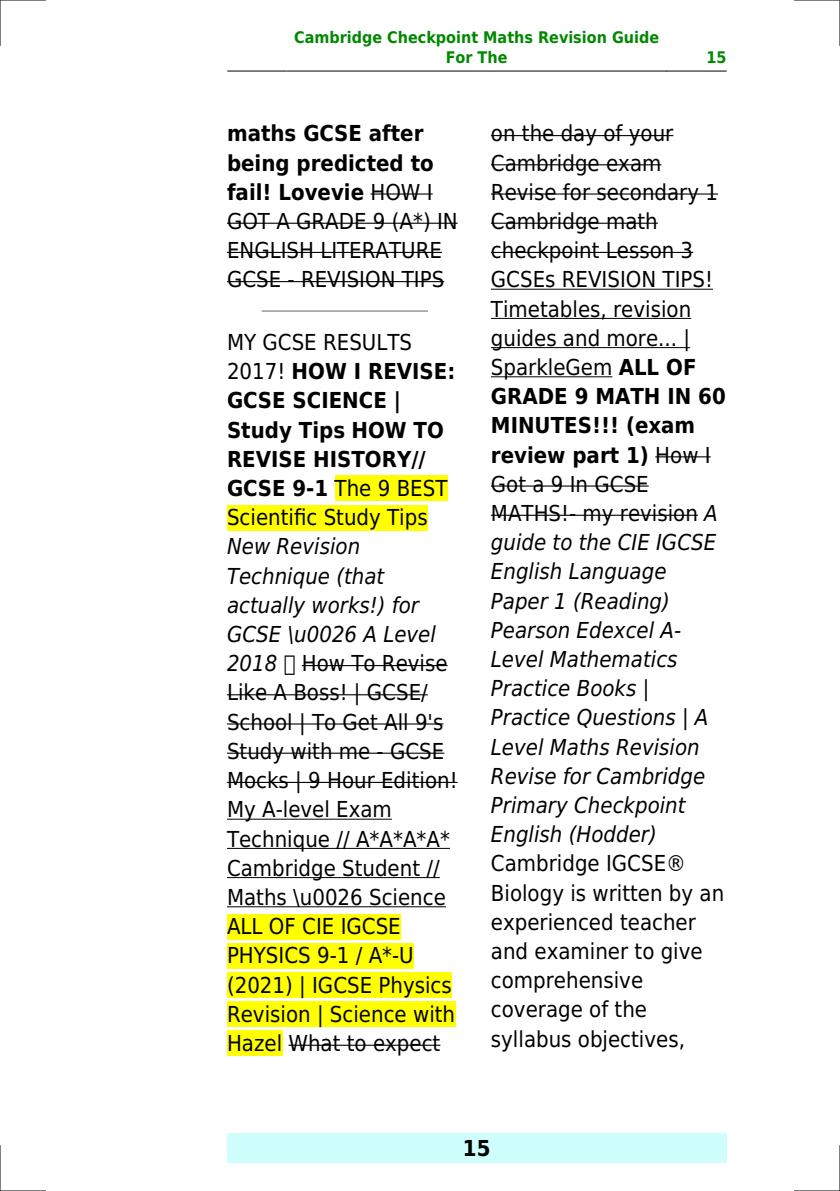
<style>
.page{position:relative;width:840px;height:1191px;background:#fff}
.page>*{position:absolute;margin:0;border:0;box-sizing:border-box;transform-origin:0 0}
.t1{font:22px/29.2px "DejaVu Sans Condensed";color:#000}
.t2{font:italic 22px/29.2px "DejaVu Sans Condensed";color:#000}
.t3{font:700 22px/29.2px "DejaVu Sans Condensed";color:#000}
.t4{font:700 16px/19.2px "DejaVu Sans Condensed";color:#080;text-align:center}
.s1{font-weight:700}
.s2{font-weight:400}
.s3{font-style:italic}
.s4{font-style:normal}
.s5{font-weight:700;font-style:normal}
</style>
<div class="page">
<hr style="left:227px;top:71px;width:59px;height:1px;background:#000">
<hr style="left:287px;top:71px;width:378px;height:1px;background:#000">
<hr style="left:666px;top:71px;width:59px;height:1px;background:#000">
<div style="left:227px;top:1133px;width:499px;height:29px;background:#cffffc"></div>
<hr style="left:370px;top:193px;width:62px;height:2px;background:#000">
<hr style="left:227px;top:223px;width:230px;height:1px;background:#000">
<hr style="left:227px;top:252px;width:215px;height:1px;background:#000">
<hr style="left:227px;top:281px;width:217px;height:1px;background:#000">
<hr style="left:262px;top:310px;width:165px;height:2px;background:#999">
<div style="left:334px;top:475px;width:113px;height:26px;background:#ff0"></div>
<div style="left:227px;top:505px;width:200px;height:25px;background:#ff0"></div>
<hr style="left:302px;top:665px;width:145px;height:1px;background:#000">
<hr style="left:227px;top:694px;width:200px;height:1px;background:#000">
<hr style="left:227px;top:723px;width:216px;height:1px;background:#000">
<hr style="left:227px;top:752px;width:217px;height:1px;background:#000">
<hr style="left:227px;top:782px;width:230px;height:1px;background:#000">
<hr style="left:227px;top:818px;width:164px;height:1px;background:#000">
<hr style="left:227px;top:848px;width:222px;height:1px;background:#000">
<hr style="left:227px;top:877px;width:212px;height:1px;background:#000">
<hr style="left:227px;top:906px;width:218px;height:1px;background:#000">
<div style="left:227px;top:913px;width:173px;height:26px;background:#ff0"></div>
<div style="left:227px;top:943px;width:186px;height:25px;background:#ff0"></div>
<div style="left:227px;top:972px;width:224px;height:25px;background:#ff0"></div>
<div style="left:227px;top:1001px;width:228px;height:26px;background:#ff0"></div>
<div style="left:227px;top:1030px;width:55px;height:26px;background:#ff0"></div>
<hr style="left:288px;top:1044px;width:152px;height:1px;background:#000">
<hr style="left:490px;top:135px;width:183px;height:1px;background:#000">
<hr style="left:490px;top:164px;width:171px;height:1px;background:#000">
<hr style="left:490px;top:193px;width:227px;height:2px;background:#000">
<hr style="left:490px;top:223px;width:167px;height:1px;background:#000">
<hr style="left:490px;top:252px;width:202px;height:1px;background:#000">
<hr style="left:490px;top:289px;width:222px;height:1px;background:#000">
<hr style="left:490px;top:318px;width:200px;height:1px;background:#000">
<hr style="left:490px;top:347px;width:199px;height:1px;background:#000">
<hr style="left:490px;top:376px;width:122px;height:1px;background:#000">
<hr style="left:655px;top:456px;width:55px;height:1px;background:#000">
<hr style="left:490px;top:485px;width:158px;height:1px;background:#000">
<hr style="left:490px;top:515px;width:207px;height:1px;background:#000">
<hr style="left:0;top:0;width:45px;height:1px;background:#000">
<hr style="left:794px;top:0;width:45px;height:1px;background:#000">
<hr style="left:0;top:1190px;width:45px;height:1px;background:#000">
<hr style="left:794px;top:1190px;width:45px;height:1px;background:#000">
<hr style="left:0;top:0;width:1px;height:45px;background:#000">
<hr style="left:0;top:1145px;width:1px;height:46px;background:#000">
<hr style="left:839px;top:0;width:1px;height:45px;background:#000">
<hr style="left:839px;top:1145px;width:1px;height:46px;background:#000">
<p class="t4" style="left:294px;top:28px;width:366px">Cambridge Checkpoint Maths Revision Guide<br>For The</p>
<p class="t4" style="left:706px;top:48px;width:22px">15</p>
<p class="t1" style="left:227px;top:119px;width:232px"><span class="s1">maths GCSE after being predicted to fail! Lovevie</span> HOW I<br>GOT A GRADE 9 (A*) IN<br>ENGLISH LITERATURE<br>GCSE - REVISION TIPS</p>
<p class="t3" style="left:227px;top:328px;width:230px"><span class="s2">MY GCSE RESULTS<br>2017!</span> HOW I REVISE:<br>GCSE SCIENCE |<br>Study Tips HOW TO<br>REVISE HISTORY//<br>GCSE 9-1 <span class="s2">The 9 BEST<br>Scientific Study Tips</span></p>
<p class="t1" style="left:227px;top:532px;width:232px"><span class="s3">New Revision<br>Technique (that actually works!) for<br>GCSE \u0026 A Level<br>2018</span> How To Revise<br>Like A Boss! | GCSE/<br>School | To Get All 9's<br>Study with me - GCSE<br>Mocks | 9 Hour Edition!<br>My A-level Exam<br>Technique // A*A*A*A*<br>Cambridge Student //<br>Maths \u0026 Science<br>ALL OF CIE IGCSE<br>PHYSICS 9-1 / A*-U (2021) | IGCSE Physics<br>Revision | Science with<br>Hazel What to expect</p>
<p class="t2" style="left:490px;top:119px;width:236px"><span class="s4">on the day of your<br>Cambridge exam<br>Revise for secondary 1<br>Cambridge math checkpoint Lesson 3<br>GCSEs REVISION TIPS!<br>Timetables, revision guides and more... |<br>SparkleGem</span> <span class="s5">ALL OF<br>GRADE 9 MATH IN 60<br>MINUTES!!! (exam review part 1)</span> <span class="s4">How I<br>Got a 9 In GCSE<br>MATHS!- my revision</span> A guide to the CIE IGCSE<br>English Language<br>Paper 1 (Reading)<br>Pearson Edexcel A-<br>Level Mathematics<br>Practice Books |<br>Practice Questions | A<br>Level Maths Revision<br>Revise for Cambridge<br>Primary Checkpoint<br>English (Hodder)</p>
<p class="t1" style="left:490px;top:849px;width:235px">Cambridge IGCSE®<br>Biology is written by an experienced teacher and examiner to give comprehensive coverage of the syllabus objectives,</p>
<p class="t3" style="left:462px;top:1133px;width:29px">15</p>
</div>
